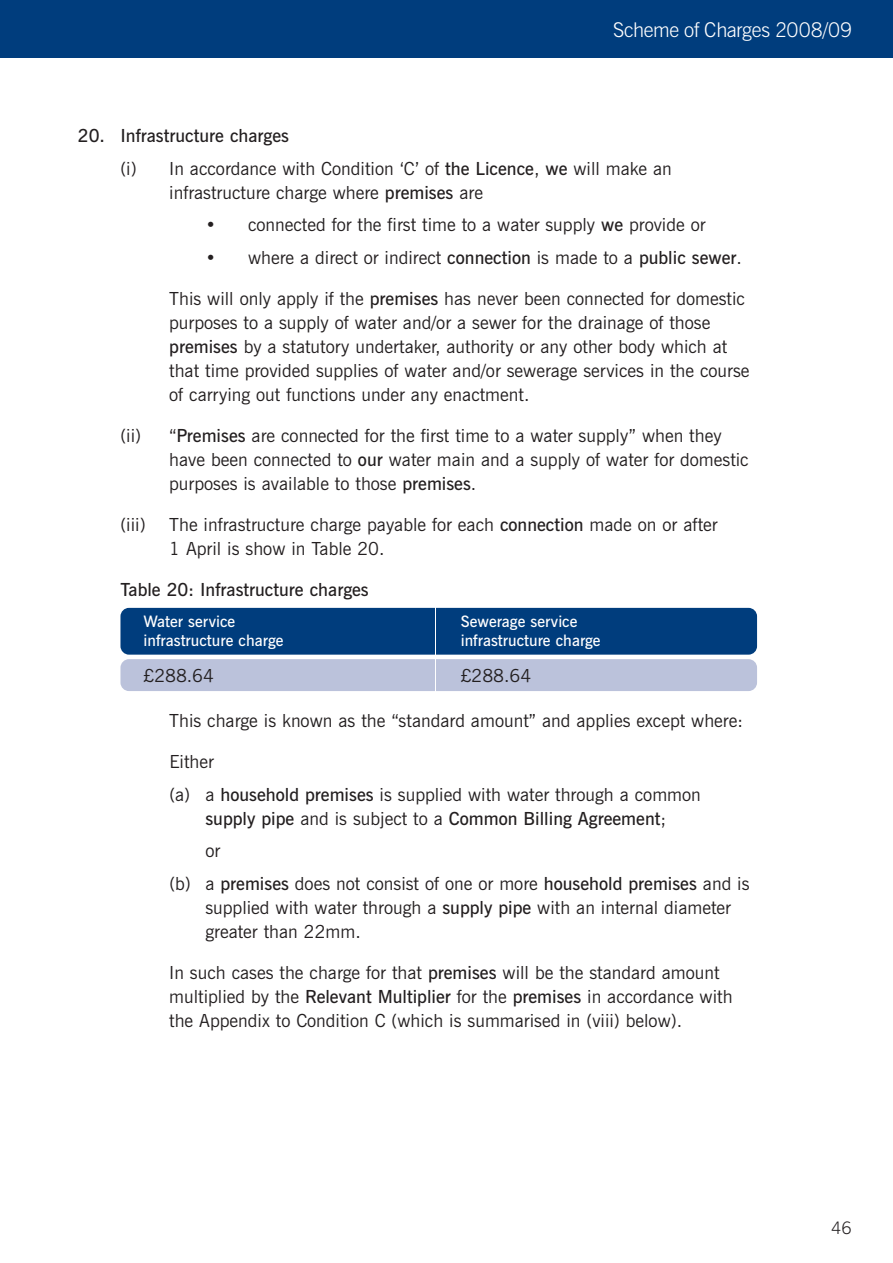
<style>
.page{position:relative;width:893px;height:1263px;background:#fff}
.page>*{position:absolute;margin:0;border:0;box-sizing:border-box;transform-origin:0 0}
.t1{font:300 20.25px "News Gothic BT";letter-spacing:-.005em;color:#fff}
.t2{font:18px/24px "News Gothic BT";color:#231f20}
.t3{font:600 18px "News Gothic BT";color:#231f20}
.t4{font:300 17.25px "News Gothic BT";color:#231f20}
.t5{font:600 15.75px "News Gothic BT";color:#fff}
.s1{font-weight:600}
.s2{font-weight:400}
</style>
<div class="page">
<div style="left:0;top:0;width:892px;height:57px;background:#003d7d"></div>
<div style="left:120px;top:659px;width:637px;height:32px;background:#bbc2db;border-radius:9px"></div>
<div style="left:120px;top:608px;width:637px;height:47px;background:#003d7d;border-radius:9px"></div>
<hr style="left:435px;top:606px;width:1px;height:89px;background:#fff">
<p class="t1" style="left:613px;top:23px;width:241px">Scheme of Charges 2008/09</p>
<p class="t2" style="left:120px;top:122px;width:553px;line-height:32.5px;text-indent:-43px"><span class="s1">20. Infrastructure charges<br></span>(i) In accordance with Condition ‘C’ of <span class="s1">the Licence</span>, <span class="s1">we</span> will make an</p>
<p class="t2" style="left:169px;top:182px;width:315px">infrastructure charge where <span class="s1">premises</span> are</p>
<p class="t2" style="left:205px;top:215px;width:501px">• connected for the first time to a water supply <span class="s1">we</span> provide or</p>
<p class="t2" style="left:205px;top:247px;width:538px">• where a direct or indirect <span class="s1">connection</span> is made to a <span class="s1">public sewer</span>.</p>
<p class="t2" style="left:169px;top:288px;width:582px">This will only apply if the <span class="s1">premises</span> has never been connected for domestic purposes to a supply of water and/or a sewer for the drainage of those <span class="s1">premises</span> by a statutory undertaker, authority or any other body which at that time provided supplies of water and/or sewerage services in the course of carrying out functions under any enactment.</p>
<p class="t2" style="left:169px;top:425px;width:581px;text-indent:-49px">(ii) “<span class="s1">Premises</span> are connected for the first time to a water supply” when they have been connected to <span class="s1">our</span> water main and a supply of water for domestic purposes is available to those <span class="s1">premises</span>.</p>
<p class="t2" style="left:120px;top:514px;width:27px">(iii)</p>
<p class="t2" style="left:169px;top:514px;width:550px">The infrastructure charge payable for each <span class="s1">connection</span> made on or after<br>1 April is show in Table 20.</p>
<p class="t3" style="left:120px;top:583px;width:250px">Table 20: Infrastructure charges</p>
<p class="t5" style="left:143px;top:616px;width:93px">Water service</p>
<p class="t5" style="left:461px;top:616px;width:118px">Sewerage service</p>
<p class="t5" style="left:143px;top:635px;width:141px">infrastructure charge</p>
<p class="t5" style="left:461px;top:635px;width:141px">infrastructure charge</p>
<p class="t2" style="left:143px;top:666px;width:72px">£288.64</p>
<p class="t2" style="left:461px;top:666px;width:72px">£288.64</p>
<p class="t2" style="left:169px;top:711px;width:575px">This charge is known as the “standard amount” and applies except where:</p>
<p class="t2" style="left:169px;top:748px;width:533px;line-height:32.5px">Either<br>(a) a <span class="s1">household premises</span> is supplied with water through a common</p>
<p class="t3" style="left:205px;top:812px;width:462px">supply pipe <span class="s2">and is subject to a</span> Common Billing Agreement<span class="s2">;</span></p>
<p class="t2" style="left:205px;top:841px;width:16px">or</p>
<p class="t2" style="left:169px;top:873px;width:581px">(b) a <span class="s1">premises</span> does not consist of one or more <span class="s1">household premises</span> and is</p>
<p class="t2" style="left:205px;top:897px;width:527px">supplied with water through a <span class="s1">supply pipe</span> with an internal diameter greater than 22mm.</p>
<p class="t2" style="left:169px;top:962px;width:565px">In such cases the charge for that <span class="s1">premises</span> will be the standard amount multiplied by the <span class="s1">Relevant Multiplier</span> for the <span class="s1">premises</span> in accordance with the Appendix to Condition C (which is summarised in (viii) below).</p>
<p class="t4" style="left:831px;top:1222px;width:22px">46</p>
</div>
